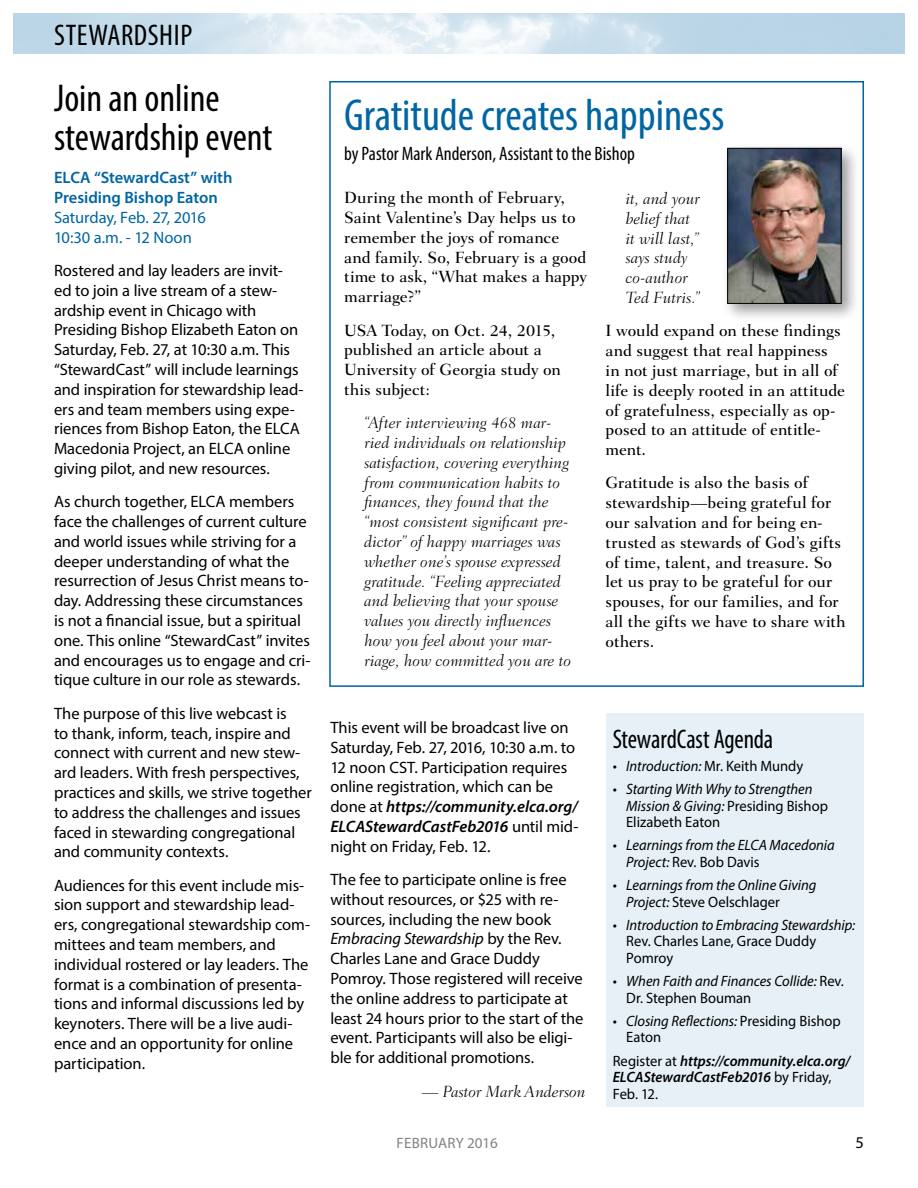
<style>
.page{position:relative;width:918px;height:1188px;background:#fff}
.page>*{position:absolute;margin:0;border:0;box-sizing:border-box;transform-origin:0 0}
.t1{font:condensed 45px "Myriad Pro";color:#0065a4}
.t2{font:condensed 39px/39px "Myriad Pro";color:#000}
.t3{font:condensed 30px "Myriad Pro";letter-spacing:.02em;color:#000}
.t4{font:condensed 27px "Myriad Pro";letter-spacing:-.005em;color:#000;scale:.95 1}
.t5{font:condensed 19.5px "Myriad Pro";color:#000}
.t6{font:16.5px/19.8px "Myriad Pro";letter-spacing:-.005em;color:#000}
.t7{font:500 16.5px/19.8px "Fairfield LT Std";color:#000}
.t8{font:italic 300 16.5px/19.8px "Fairfield LT Std";color:#000}
.t9{font:600 16.5px/19.8px "Myriad Pro";color:#0065a4}
.t10{font:16.5px/19.8px "Myriad Pro";letter-spacing:-.01em;color:#0065a4}
.t11{font:italic 15px/16.5px "Myriad Pro";color:#000}
.t12{font:italic 600 15px/16.5px "Myriad Pro";color:#000}
.t13{font:15px/16.5px "Myriad Pro";color:#000}
.t14{font:15px "Myriad Pro";letter-spacing:.02em;color:#808285}
.s1{font-weight:600;font-style:italic}
.s2{font-style:italic}
.s3{font-style:normal}
.s4{font-weight:400;font-style:normal}
</style>
<div class="page">
<img style="left:14px;top:14px;width:890px;height:40px">
<div style="left:329px;top:81px;width:535px;height:606px;border:2px solid #0065a4"></div>
<div style="left:722px;top:143px;width:138px;height:179px;background:#000;opacity:.4"></div>
<img style="left:729px;top:150px;width:111px;height:152px">
<div style="left:727px;top:148px;width:115px;height:156px;border:1px solid #000"></div>
<div style="left:606px;top:714px;width:257px;height:393px;background:#e6f0f6"></div>
<h3 class="t3" style="left:54px;top:17px;width:140px">STEWARDSH IP</h3>
<h2 class="t2" style="left:54px;top:78px;width:220px">Join an online stewardship event</h2>
<p class="t9" style="left:54px;top:167px;width:180px">ELCA “StewardCast” with<br>Presiding Bishop Eaton</p>
<p class="t10" style="left:54px;top:207px;width:153px">Saturday, Feb. 27, 2016<br>10:30 a.m. - 12 Noon</p>
<p class="t6" style="left:54px;top:260px;width:251px">Rostered and lay leaders are invit&shy;ed to join a live stream of a stew&shy;ardship event in Chicago with Presiding Bishop Elizabeth Eaton on Saturday, Feb. 27, at 10:30 a.m. This “StewardCast” will include learnings and inspiration for stewardship lead&shy;ers and team members using expe&shy;riences from Bishop Eaton, the ELCA Macedonia Project, an ELCA online giving pilot, and new resources.</p>
<p class="t6" style="left:54px;top:492px;width:258px">As church together, ELCA members face the challenges of current culture and world issues while striving for a deeper understanding of what the resurrection of Jesus Christ means to&shy;day. Addressing these circumstances is not a financial issue, but a spiritual one. This online “StewardCast” invites and encourages us to engage and cri&shy;tique culture in our role as stewards.</p>
<p class="t6" style="left:54px;top:703px;width:259px">The purpose of this live webcast is<br>to thank, inform, teach, inspire and connect with current and new stew&shy;ard leaders. With fresh perspectives, practices and skills, we strive together to address the challenges and issues faced in stewarding congregational and community contexts.</p>
<p class="t6" style="left:54px;top:875px;width:258px">Audiences for this event include mis&shy;sion support and stewardship lead&shy;ers, congregational stewardship com&shy;mittees and team members, and individual rostered or lay leaders. The format is a combination of presenta&shy;tions and informal discussions led by keynoters. There will be a live audi&shy;ence and an opportunity for online participation.</p>
<h1 class="t1" style="left:344px;top:88px;width:382px">Gratitude creates happiness</h1>
<p class="t5" style="left:344px;top:142px;width:292px">by Pastor Mark Anderson, Assistant to the Bishop</p>
<p class="t7" style="left:344px;top:188px;width:244px">During the month of February,<br>Saint Valentine’s Day helps us to remember the joys of romance and family. So, February is a good time to ask, “What makes a happy marriage?”</p>
<p class="t7" style="left:344px;top:320px;width:218px">USA Today, on Oct. 24, 2015, published an article about a<br>University of Georgia study on this subject:</p>
<p class="t8" style="left:364px;top:413px;width:208px">“After interviewing 468 mar&shy;ried individuals on relationship satisfaction, covering everything from communication habits to finances, they found that the “most consistent significant pre&shy;dictor” of happy marriages was whether one’s spouse expressed gratitude. “Feeling appreciated and believing that your spouse values you directly influences how you feel about your mar&shy;riage, how committed you are to</p>
<p class="t8" style="left:626px;top:189px;width:76px">it, and your belief that it will last,” says study co-author<br>Ted Futris.”</p>
<p class="t7" style="left:606px;top:321px;width:241px">I would expand on these findings and suggest that real happiness in not just marriage, but in all of life is deeply rooted in an attitude of gratefulness, especially as op&shy;posed to an attitude of entitle&shy;ment.</p>
<p class="t7" style="left:606px;top:473px;width:241px">Gratitude is also the basis of stewardship—being grateful for our salvation and for being en&shy;trusted as stewards of God’s gifts of time, talent, and treasure. So let us pray to be grateful for our spouses, for our families, and for all the gifts we have to share with others.</p>
<p class="t6" style="left:330px;top:717px;width:250px">This event will be broadcast live on Saturday, Feb. 27, 2016, 10:30 a.m. to 12 noon CST. Participation requires online registration, which can be done at <span class="s1">https://community.elca.org/ ELCAStewardCastFeb2016</span> until mid&shy;night on Friday, Feb. 12.</p>
<p class="t6" style="left:330px;top:869px;width:255px">The fee to participate online is free without resources, or $25 with re&shy;sources, including the new book <span class="s2">Embracing Stewardship</span> by the Rev.<br>Charles Lane and Grace Duddy Pomroy. Those registered will receive the online address to participate at least 24 hours prior to the start of the event. Participants will also be eligi&shy;ble for additional promotions.</p>
<p class="t8" style="left:422px;top:1081px;width:165px">— Pastor Mark Anderson</p>
<h3 class="t4" style="left:613px;top:722px;width:170px">StewardCast Agenda</h3>
<p class="t11" style="left:613px;top:757px;width:192px">• Introduction: <span class="s3">Mr. Keith Mundy</span></p>
<p class="t11" style="left:626px;top:781px;width:203px;text-indent:-14px">• Starting With Why to Strengthen<br>Mission &amp; Giving: <span class="s3">Presiding Bishop<br>Elizabeth Eaton</span></p>
<p class="t11" style="left:626px;top:837px;width:210px;text-indent:-14px">• Learnings from the ELCA Macedonia<br>Project: <span class="s3">Rev. Bob Davis</span></p>
<p class="t11" style="left:626px;top:877px;width:192px;text-indent:-14px">• Learnings from the Online Giving<br>Project: <span class="s3">Steve Oelschlager</span></p>
<p class="t11" style="left:613px;top:916px;width:244px">• Introduction to Embracing Stewardship:</p>
<p class="t13" style="left:626px;top:933px;width:191px">Rev. Charles Lane, Grace Duddy<br>Pomroy</p>
<p class="t11" style="left:626px;top:973px;width:219px;text-indent:-14px">• When Faith and Finances Collide: <span class="s3">Rev.<br>Dr. Stephen Bouman</span></p>
<p class="t11" style="left:626px;top:1012px;width:216px;text-indent:-14px">• Closing Reflections: <span class="s3">Presiding Bishop<br>Eaton</span></p>
<p class="t12" style="left:613px;top:1052px;width:239px"><span class="s4">Register at</span> https://community.elca.org/<br>ELCAStewardCastFeb2016 <span class="s4">by Friday,<br>Feb. 12.</span></p>
<p class="t14" style="left:396px;top:1133px;width:103px">FebrUARY 2016</p>
<p class="t6" style="left:856px;top:1132px;width:10px">5</p>
</div>
